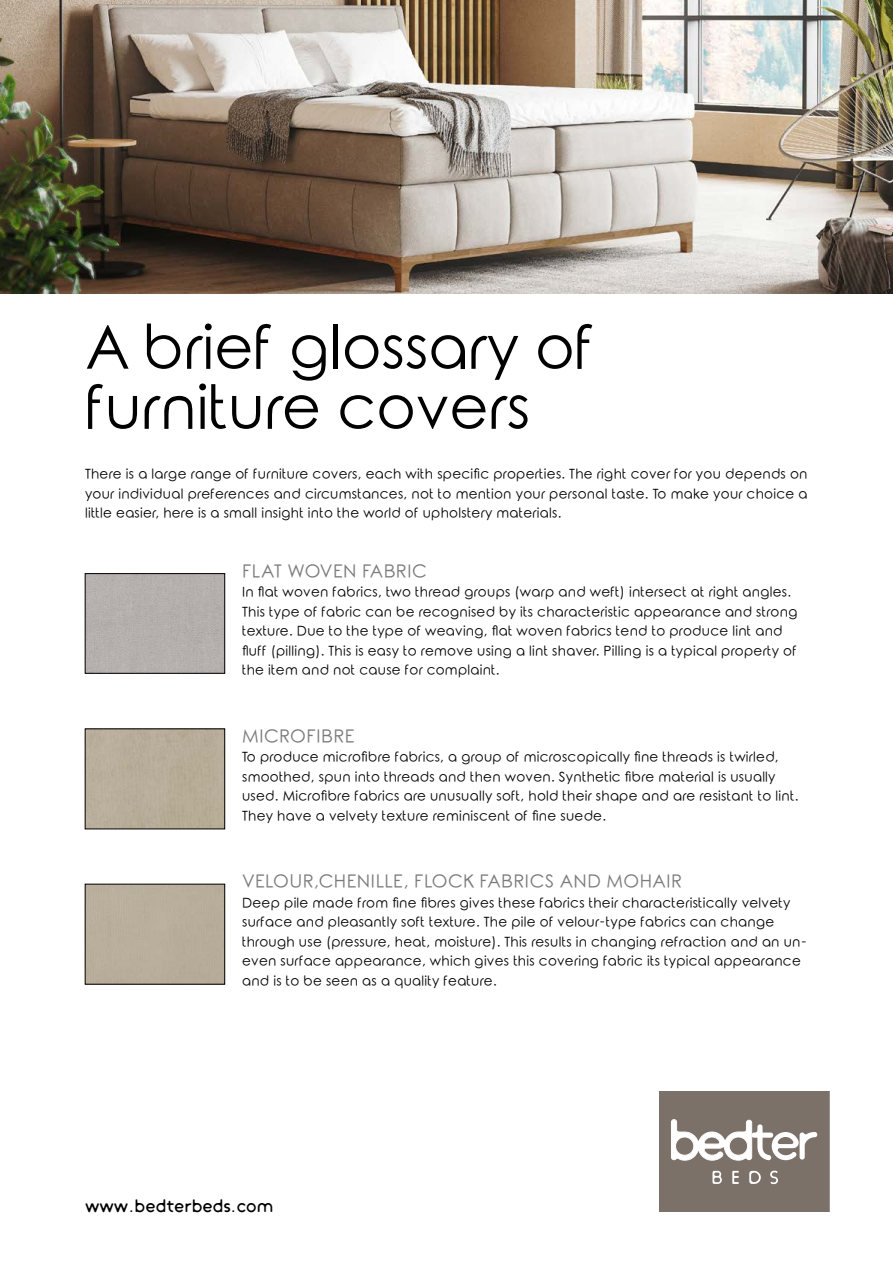
<style>
.page{position:relative;width:893px;height:1263px;background:#fff}
.page>*{position:absolute;margin:0;border:0;box-sizing:border-box;transform-origin:0 0}
.t1{font:60px/60px "Rounded Elegance";color:#000}
.t2{font:18px "Rounded Elegance";letter-spacing:.02em;color:#7c7b7b}
.t3{font:500 18px "Yikes";color:#000}
.t4{font:13.5px/19.5px "Rounded Elegance";letter-spacing:.02em;color:#000}
</style>
<div class="page">
<div style="left:87px;top:575px;width:136px;height:97px;background:#b5b0ad"></div>
<div style="left:85px;top:573px;width:140px;height:101px;border:1px solid #000"></div>
<img style="left:0;top:0;width:893px;height:294px">
<div style="left:659px;top:1091px;width:170px;height:121px;background:#7b7169"></div>
<svg style="left:671px;top:1119px;width:146px;height:42px"></svg>
<svg style="left:712px;top:1171px;width:66px;height:13px"></svg>
<h1 class="t1" style="left:85px;top:325px;width:510px">A brief glossary of furniture covers</h1>
<p class="t4" style="left:85px;top:466px;width:724px;text-align:justify">There is a large range of furniture covers, each with specific properties. The right cover for you depends on your individual preferences and circumstances, not to mention your personal taste. To make your choice a little easier, here is a small insight into the world of upholstery materials.</p>
<h2 class="t2" style="left:242px;top:560px;width:186px">FLAT WOVEN FABRIC</h2>
<p class="t4" style="left:242px;top:584px;width:557px">In flat woven fabrics, two thread groups (warp and weft) intersect at right angles.<br>This type of fabric can be recognised by its characteristic appearance and strong texture. Due to the type of weaving, flat woven fabrics tend to produce lint and fluff (pilling). This is easy to remove using a lint shaver. Pilling is a typical property of the item and not cause for complaint.</p>
<h2 class="t2" style="left:242px;top:725px;width:114px">MICROFIBRE</h2>
<p class="t4" style="left:242px;top:749px;width:558px">To produce microfibre fabrics, a group of microscopically fine threads is twirled, smoothed, spun into threads and then woven. Synthetic fibre material is usually used. Microfibre fabrics are unusually soft, hold their shape and are resistant to lint.<br>They have a velvety texture reminiscent of fine suede.</p>
<h2 class="t2" style="left:242px;top:871px;width:442px">VELOUR,CHENILLE, FLOCK FABRICS AND MOHAIR</h2>
<p class="t4" style="left:242px;top:894px;width:567px">Deep pile made from fine fibres gives these fabrics their characteristically velvety surface and pleasantly soft texture. The pile of velour-type fabrics can change through use (pressure, heat, moisture). This results in changing refraction and an un&shy;even surface appearance, which gives this covering fabric its typical appearance and is to be seen as a quality feature.</p>
<h2 class="t3" style="left:85px;top:1199px;width:190px">www.bedterbeds.com</h2>
</div>
